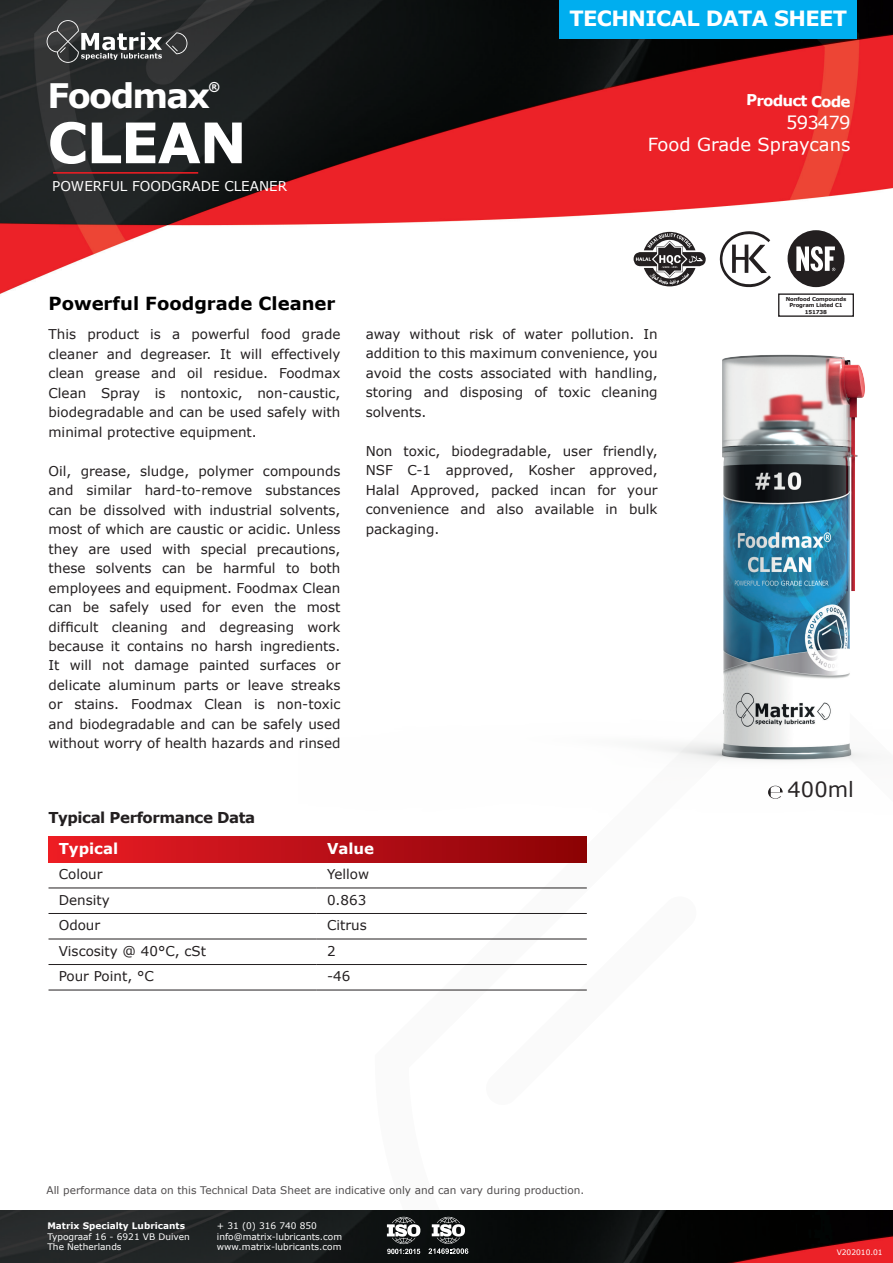
<style>
.page{position:relative;width:893px;height:1263px;background:#fff}
.page>*{position:absolute;margin:0;border:0;box-sizing:border-box;transform-origin:0 0}
.t1{font:700 55.95px "Verdana";letter-spacing:-.025em;color:#fff}
.t2{font:700 33.75px "Verdana";letter-spacing:-.05em;color:#fff}
.t3{font:700 21px "Verdana";letter-spacing:-.03em;color:#fff}
.t4{font:21px "Verdana";color:#231f20}
.t5{font:18px "Verdana";letter-spacing:-.005em;color:#fff}
.t6{font:700 18px "Verdana";color:#000}
.t7{font:700 15px "Verdana";color:#fff}
.t8{font:700 15px "Verdana";letter-spacing:-.03em;color:#231f20}
.t9{font:13.5px/19.5px "Verdana";color:#231f20;text-align:justify}
.t10{font:13.5px "Verdana";color:#fff}
.t11{font:700 12.15px "Verdana";color:#fff}
.t12{font:10.5px "Verdana";color:#231f20}
.t13{font:9px/10.5px "Verdana";color:#fff}
.t14{font:700 9px "Verdana";color:#fff}
.t15{font:7.5px "Verdana";color:#fff}
.t16{font:700 5.4px/6.4px "Verdana";letter-spacing:-.03em;color:#231f20;text-align:center}
</style>
<div class="page">
<img style="left:0;top:0;width:893px;height:294px">
<div style="left:560px;top:0;width:297px;height:38px;background:#00aeef"></div>
<svg style="left:47px;top:20px;width:140px;height:43px"></svg>
<img style="left:0;top:1211px;width:893px;height:52px">
<svg style="left:387px;top:1217px;width:34px;height:37px"></svg>
<svg style="left:428px;top:1217px;width:40px;height:37px"></svg>
<img style="left:298px;top:245px;width:595px;height:618px">
<div style="left:49px;top:837px;width:268px;height:25px;background:linear-gradient(to right,#ed1d23,#ba1018)"></div>
<div style="left:317px;top:837px;width:270px;height:25px;background:linear-gradient(to right,#bb101a,#8b0204)"></div>
<hr style="left:49px;top:888px;width:268px;height:1px;background:#231f20">
<hr style="left:317px;top:888px;width:270px;height:1px;background:#231f20">
<hr style="left:49px;top:913px;width:268px;height:1px;background:#231f20">
<hr style="left:317px;top:913px;width:270px;height:1px;background:#231f20">
<hr style="left:49px;top:939px;width:268px;height:1px;background:#231f20">
<hr style="left:317px;top:939px;width:270px;height:1px;background:#231f20">
<hr style="left:49px;top:964px;width:268px;height:1px;background:#231f20">
<hr style="left:317px;top:964px;width:270px;height:1px;background:#231f20">
<hr style="left:49px;top:990px;width:268px;height:1px;background:#231f20">
<hr style="left:317px;top:990px;width:270px;height:1px;background:#231f20">
<div style="left:778px;top:221px;width:76px;height:76px;background:#fff"></div>
<svg style="left:788px;top:230px;width:56px;height:57px"></svg>
<div style="left:632px;top:221px;width:76px;height:76px;background:#fff"></div>
<svg style="left:634px;top:232px;width:72px;height:54px"></svg>
<div style="left:708px;top:221px;width:76px;height:76px;background:#fff"></div>
<svg style="left:719px;top:231px;width:52px;height:57px"></svg>
<hr style="left:53px;top:172px;width:145px;height:2px;background:#ee1d23">
<svg style="left:768px;top:786px;width:15px;height:13px"></svg>
<h2 class="t2" style="left:47px;top:74px;width:164px">Foodmax</h2>
<p class="t11" style="left:208px;top:79px;width:13px">®</p>
<h1 class="t1" style="left:47px;top:106px;width:201px">CLEAN</h1>
<p class="t10" style="left:52px;top:178px;width:236px">POWERFUL FOODGRADE CLEANER</p>
<h3 class="t3" style="left:569px;top:5px;width:279px">TECHNICAL DATA SHEET</h3>
<p class="t7" style="left:747px;top:90px;width:106px;rotate:1deg">Product Code</p>
<h3 class="t5" style="left:786px;top:111px;width:66px">593479</h3>
<h3 class="t5" style="left:648px;top:133px;width:204px">Food Grade Spraycans</h3>
<h3 class="t6" style="left:49px;top:292px;width:288px">Powerful Foodgrade Cleaner</h3>
<p class="t9" style="left:49px;top:325px;width:293px">This product is a powerful food grade cleaner and degreaser. It will effectively clean grease and oil residue. Foodmax Clean Spray is nontoxic, non-caustic, biodegradable and can be used safely with minimal protective equipment.</p>
<p class="t9" style="left:49px;top:461px;width:293px">Oil, grease, sludge, polymer compounds and similar hard-to-remove substances can be dissolved with industrial solvents, most of which are caustic or acidic. Unless they are used with special precautions, these solvents can be harmful to both employees and equipment. Foodmax Clean can be safely used for even the most difficult cleaning and degreasing work because it contains no harsh ingredients.<br>It will not damage painted surfaces or delicate aluminum parts or leave streaks or stains. Foodmax Clean is non-toxic and biodegradable and can be safely used without worry of health hazards and rinsed</p>
<p class="t8" style="left:49px;top:807px;width:208px">Typical Performance Data</p>
<p class="t9" style="left:366px;top:324px;width:293px">away without risk of water pollution. In addition to this maximum convenience, you avoid the costs associated with handling, storing and disposing of toxic cleaning solvents.</p>
<p class="t9" style="left:366px;top:441px;width:293px">Non toxic, biodegradable, user friendly, NSF C-1 approved, Kosher approved, Halal Approved, packed incan for your convenience and also available in bulk packaging.</p>
<p class="t16" style="left:786px;top:296px;width:62px">Nonfood Compounds<br>Program Listed C1<br>151738</p>
<h3 class="t4" style="left:788px;top:776px;width:68px">400ml</h3>
<p class="t7" style="left:59px;top:838px;width:61px">Typical</p>
<p class="t7" style="left:327px;top:838px;width:49px">Value</p>
<p class="t9" style="left:59px;top:865px;width:45px">Colour</p>
<p class="t9" style="left:327px;top:865px;width:44px">Yellow</p>
<p class="t9" style="left:59px;top:890px;width:52px">Density</p>
<p class="t9" style="left:327px;top:890px;width:41px">0.863</p>
<p class="t9" style="left:59px;top:916px;width:43px">Odour</p>
<p class="t9" style="left:327px;top:916px;width:41px">Citrus</p>
<p class="t9" style="left:59px;top:941px;width:149px">Viscosity @ 40°C, cSt</p>
<p class="t9" style="left:327px;top:941px;width:10px">2</p>
<p class="t9" style="left:59px;top:967px;width:97px">Pour Point, °C</p>
<p class="t9" style="left:327px;top:967px;width:25px">-46</p>
<p class="t12" style="left:47px;top:1183px;width:539px">All performance data on this Technical Data Sheet are indicative only and can vary during production.</p>
<p class="t14" style="left:47px;top:1220px;width:139px">Matrix Specialty Lubricants</p>
<p class="t13" style="left:47px;top:1231px;width:144px">Typograaf 16 - 6921 VB Duiven<br>The Netherlands</p>
<p class="t13" style="left:217px;top:1221px;width:127px">+ 31 (0) 316 740 850 info@matrix-lubricants.com www.matrix-lubricants.com</p>
<p class="t15" style="left:837px;top:1247px;width:48px">V202010.01</p>
</div>
